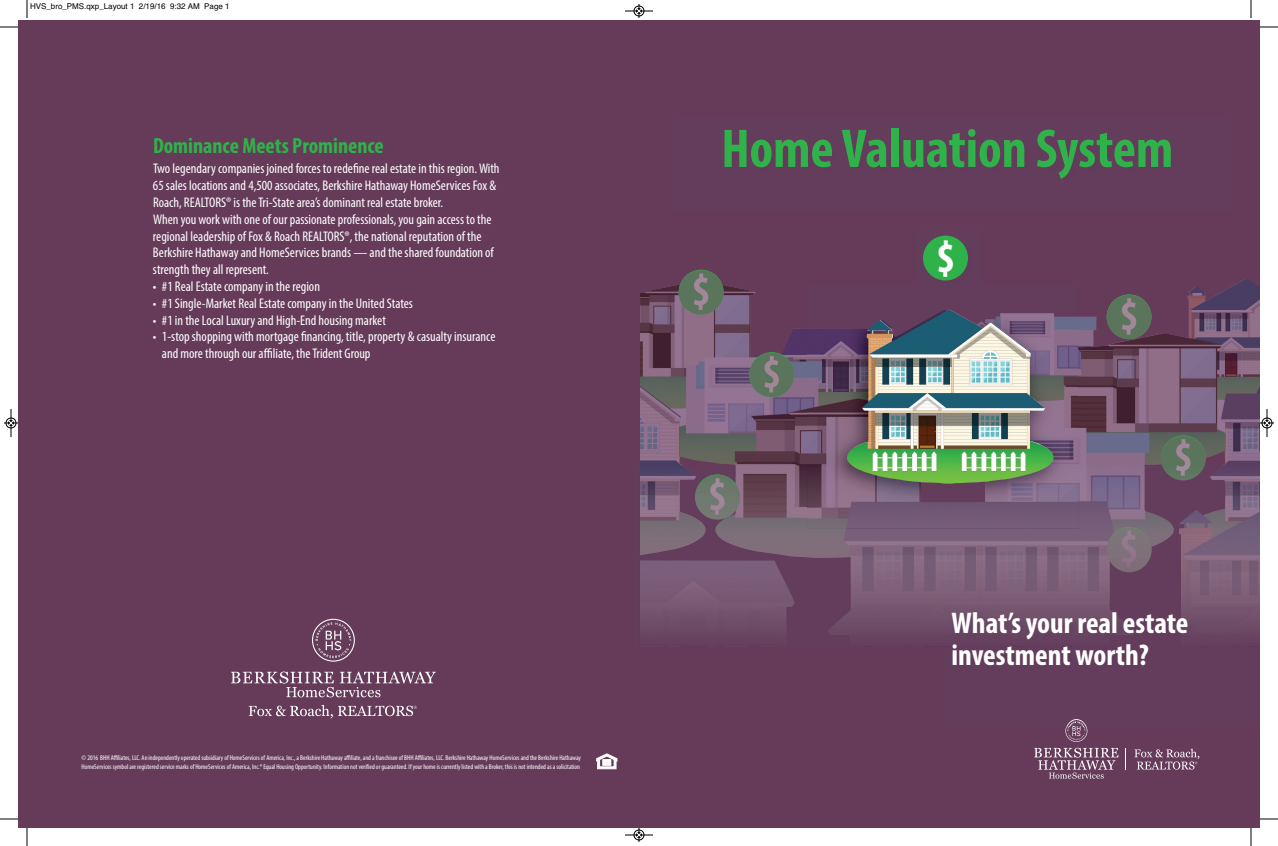
<style>
.page{position:relative;width:1278px;height:846px;background:#fff}
.page>*{position:absolute;margin:0;border:0;box-sizing:border-box;transform-origin:0 0}
.t1{font:700 condensed 55px "Myriad Pro";color:#30b24a}
.t2{font:700 condensed 45px "Myriad Pro";color:#fff}
.t3{font:700 condensed 30px/32px "Myriad Pro";color:#fff}
.t4{font:700 condensed 22px "Myriad Pro";color:#30b24a}
.t5{font:condensed 14px/16.8px "Myriad Pro";color:#fff}
.t6{font:8px "Helvetica";color:#000}
.t7{font:condensed 7px/8.4px "Myriad Pro";color:#fff}
</style>
<div class="page">
<div style="left:18px;top:20px;width:1242px;height:808px;background:#653b59"></div>
<img style="left:640px;top:278px;width:620px;height:188px">
<svg style="left:231px;top:619px;width:205px;height:78px"></svg>
<svg style="left:249px;top:705px;width:168px;height:13px"></svg>
<svg style="left:597px;top:754px;width:20px;height:15px"></svg>
<svg style="left:1034px;top:726px;width:84px;height:53px"></svg>
<svg style="left:1134px;top:749px;width:65px;height:21px"></svg>
<svg style="left:1107px;top:295px;width:45px;height:45px"></svg>
<img style="left:749px;top:397px;width:45px;height:1px">
<svg style="left:749px;top:353px;width:45px;height:44px;background:#6a746a"></svg>
<svg style="left:679px;top:270px;width:45px;height:45px;background:#687167"></svg>
<svg style="left:1161px;top:436px;width:45px;height:30px"></svg>
<img style="left:1179px;top:466px;width:81px;height:136px">
<img style="left:715px;top:466px;width:459px;height:172px">
<img style="left:640px;top:561px;width:155px;height:77px">
<img style="left:640px;top:466px;width:66px;height:89px">
<img style="left:1107px;top:527px;width:45px;height:45px">
<img style="left:1122px;top:531px;width:14px;height:36px">
<img style="left:1162px;top:480px;width:42px;height:1px">
<img style="left:1162px;top:466px;width:42px;height:14px">
<img style="left:1176px;top:466px;width:14px;height:10px">
<img style="left:695px;top:474px;width:45px;height:1px">
<img style="left:695px;top:519px;width:41px;height:1px">
<img style="left:695px;top:475px;width:45px;height:44px">
<img style="left:710px;top:478px;width:15px;height:37px">
<img style="left:1135px;top:602px;width:38px;height:36px">
<img style="left:1067px;top:719px;width:20px;height:7px">
<img style="left:1173px;top:602px;width:87px;height:36px">
<img style="left:945px;top:602px;width:190px;height:36px">
<img style="left:807px;top:284px;width:271px;height:26px">
<img style="left:807px;top:310px;width:271px;height:218px">
<img style="left:847px;top:310px;width:207px;height:174px">
<img style="left:919px;top:235px;width:62px;height:58px">
<div style="left:923px;top:236px;width:45px;height:45px;background:#30b24a;border-radius:50%"></div>
<svg style="left:27px;top:0;width:1px;height:18px"></svg>
<svg style="left:0;top:27px;width:18px;height:1px"></svg>
<svg style="left:1251px;top:0;width:1px;height:18px"></svg>
<svg style="left:1260px;top:27px;width:18px;height:1px"></svg>
<svg style="left:27px;top:828px;width:1px;height:18px"></svg>
<svg style="left:0;top:819px;width:18px;height:1px"></svg>
<svg style="left:1251px;top:828px;width:1px;height:18px"></svg>
<svg style="left:1260px;top:819px;width:18px;height:1px"></svg>
<svg style="left:625px;top:4px;width:28px;height:14px"></svg>
<svg style="left:625px;top:828px;width:28px;height:14px"></svg>
<svg style="left:4px;top:409px;width:14px;height:28px"></svg>
<svg style="left:1260px;top:409px;width:14px;height:28px"></svg>
<p class="t6" style="left:30px;top:2px;width:201px">HVS_bro_PMS.qxp_Layout 1 2/19/16 9:32 AM Page 1</p>
<h3 class="t4" style="left:153px;top:138px;width:232px">Dominance Meets Prominence</h3>
<p class="t5" style="left:153px;top:162px;width:348px">Two legendary companies joined forces to redefine real estate in this region.With 65 sales locations and 4,500 associates, Berkshire Hathaway HomeServices Fox &amp; Roach, REALTORS® is theTri-State area’s dominant real estate broker.<br>When you work with one of our passionate professionals, you gain access to the regional leadership of Fox &amp; Roach REALTORS®, the national reputation of the Berkshire Hathaway and HomeServices brands — and the shared foundation of strength they all represent.</p>
<p class="t5" style="left:153px;top:279px;width:169px">• #1 Real Estate company in the region</p>
<p class="t5" style="left:153px;top:296px;width:261px">• #1 Single-Market Real Estate company in the United States</p>
<p class="t5" style="left:153px;top:313px;width:234px">• #1 in the Local Luxury and High-End housing market</p>
<p class="t5" style="left:162px;top:330px;width:335px;text-indent:-9px">• 1-stop shopping with mortgage financing, title, property &amp; casualty insurance and more through our affiliate, theTrident Group</p>
<p class="t7" style="left:81px;top:754px;width:501px">© 2016 BHH Affiliates, LLC. An independently operated subsidiary of HomeServices of America, Inc., a Berkshire Hathaway affiliate, and a franchisee of BHH Affiliates, LLC. Berkshire Hathaway HomeServices and the Berkshire Hathaway<br>HomeServices symbol are registered service marks of HomeServices of America, Inc.® Equal Housing Opportunity. Information not verified or guaranteed. If your home is currently listed with a Broker, this is not intended as a solicitation</p>
<h1 class="t1" style="left:721px;top:129px;width:453px">Home Valuation System</h1>
<h2 class="t2" style="left:936px;top:241px;width:21px">$</h2>
<h3 class="t3" style="left:952px;top:609px;width:238px">What’s your real estate investment worth?</h3>
</div>
